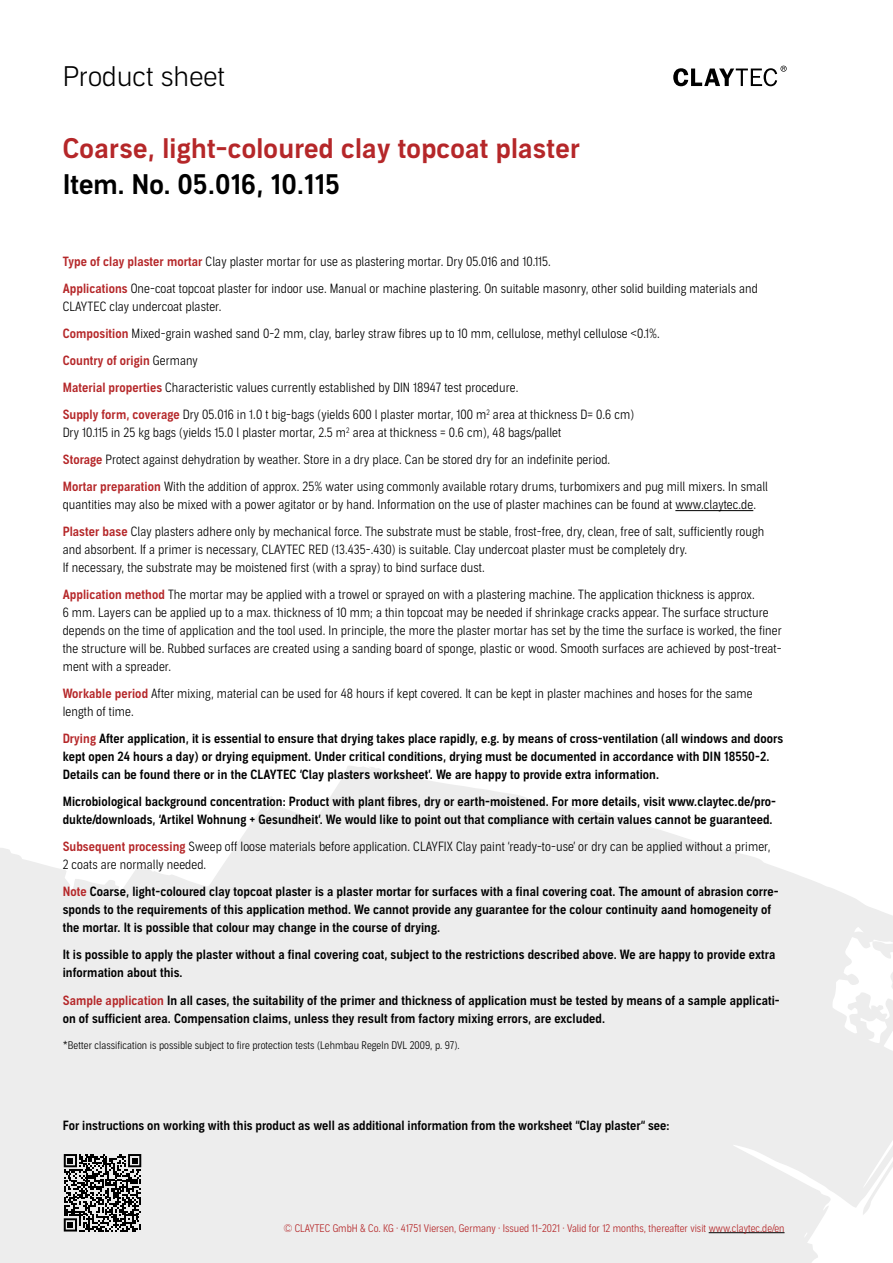
<style>
.page{position:relative;width:893px;height:1263px;background:#fff}
.page>*{position:absolute;margin:0;border:0;box-sizing:border-box;transform-origin:0 0}
.t1{font:27px "Aago Sm";letter-spacing:.01em;color:#b52729}
.t2{font:27px "Aago Sm";letter-spacing:.01em;color:#000}
.t3{font:300 27px "Aago";color:#000}
.t4{font:300 12.75px/18px "Aago Condensed";letter-spacing:.005em;color:#000}
.t5{font:12.75px/18px "Aago Condensed Sm";letter-spacing:.005em;color:#000}
.t6{font:12.75px "Aago Condensed Sm";letter-spacing:.005em;color:#b52729}
.t7{font:300 10.5px "Aago Condensed";color:#b52729}
.t8{font:300 10.5px "Aago Condensed";letter-spacing:.005em;color:#000}
.s1{font-family:"Aago Condensed Sm";font-weight:400;color:#b52729}
.s2{font-family:"Aago Condensed";font-weight:300;color:#000}
.s3{color:#b52729}
</style>
<div class="page">
<svg style="left:0;top:766px;width:893px;height:496px;fill:#ededed"></svg>
<hr style="left:675px;top:510px;width:78px;height:1px;background:#000">
<hr style="left:709px;top:1232px;width:75px;height:1px;background:#000">
<svg style="left:673px;top:66px;width:114px;height:20px"></svg>
<svg style="left:64px;top:1154px;width:77px;height:77px;background:#6d6d6d"></svg>
<h1 class="t3" style="left:63px;top:61px;width:164px">Product sheet</h1>
<h1 class="t1" style="left:63px;top:133px;width:519px">Coarse, light-coloured clay topcoat plaster</h1>
<h1 class="t2" style="left:63px;top:169px;width:279px">Item. No. 05.016, 10.115</h1>
<p class="t4" style="left:63px;top:249px;width:697px;line-height:27px"><span class="s1">Type of clay plaster mortar</span> Clay plaster mortar for use as plastering mortar. Dry 05.016 and 10.115.<br><span class="s1">Applications</span> One-coat topcoat plaster for indoor use. Manual or machine plastering. On suitable masonry, other solid building materials and</p>
<p class="t4" style="left:63px;top:294px;width:599px;line-height:27px">CLAYTEC clay undercoat plaster.<br><span class="s1">Composition</span> Mixed-grain washed sand 0-2 mm, clay, barley straw fibres up to 10 mm, cellulose, methyl cellulose &lt;0.1%.</p>
<p class="t6" style="left:63px;top:353px;width:137px">Country of origin <span class="s2">Germany</span></p>
<p class="t4" style="left:63px;top:375px;width:573px;line-height:27px"><span class="s1">Material properties</span> Characteristic values currently established by DIN 18947 test procedure.<br><span class="s1">Supply form, coverage</span> Dry 05.016 in 1.0 t big-bags (yields 600 l plaster mortar, 100 m<sup>2</sup> area at thickness D= 0.6 cm)</p>
<p class="t4" style="left:63px;top:420px;width:707px;line-height:27px">Dry 10.115 in 25 kg bags (yields 15.0 l plaster mortar, 2.5 m<sup>2</sup> area at thickness = 0.6 cm), 48 bags/pallet<br><span class="s1">Storage</span> Protect against dehydration by weather. Store in a dry place. Can be stored dry for an indefinite period.<br><span class="s1">Mortar preparation</span> With the addition of approx. 25% water using commonly available rotary drums, turbomixers and pug mill mixers. In small</p>
<p class="t4" style="left:63px;top:492px;width:703px;line-height:27px">quantities may also be mixed with a power agitator or by hand. Information on the use of plaster machines can be found at www.claytec.de.<br><span class="s1">Plaster base</span> Clay plasters adhere only by mechanical force. The substrate must be stable, frost-free, dry, clean, free of salt, sufficiently rough</p>
<p class="t4" style="left:63px;top:541px;width:626px">and absorbent. If a primer is necessary, CLAYTEC RED (13.435-.430) is suitable. Clay undercoat plaster must be completely dry.<br>If necessary, the substrate may be moistened first (with a spray) to bind surface dust.</p>
<p class="t4" style="left:63px;top:586px;width:721px"><span class="s1">Application method</span> The mortar may be applied with a trowel or sprayed on with a plastering machine. The application thickness is approx.<br>6 mm. Layers can be applied up to a max. thickness of 10 mm; a thin topcoat may be needed if shrinkage cracks appear. The surface structure depends on the time of application and the tool used. In principle, the more the plaster mortar has set by the time the surface is worked, the finer the structure will be. Rubbed surfaces are created using a sanding board of sponge, plastic or wood. Smooth surfaces are achieved by post-treat&shy;ment with a spreader.</p>
<p class="t4" style="left:63px;top:685px;width:691px"><span class="s1">Workable period</span> After mixing, material can be used for 48 hours if kept covered. It can be kept in plaster machines and hoses for the same length of time.</p>
<p class="t5" style="left:63px;top:730px;width:722px"><span class="s3">Drying</span> After application, it is essential to ensure that drying takes place rapidly, e.g. by means of cross-ventilation (all windows and doors kept open 24 hours a day) or drying equipment. Under critical conditions, drying must be documented in accordance with DIN 18550-2.<br>Details can be found there or in the CLAYTEC ‘Clay plasters worksheet’. We are happy to provide extra information.</p>
<p class="t5" style="left:63px;top:793px;width:715px">Microbiological background concentration: Product with plant fibres, dry or earth-moistened. For more details, visit www.claytec.de/pro&shy;dukte/downloads, ‘Artikel Wohnung + Gesundheit’. We would like to point out that compliance with certain values cannot be guaranteed.</p>
<p class="t4" style="left:63px;top:838px;width:709px"><span class="s1">Subsequent processing</span> Sweep off loose materials before application. CLAYFIX Clay paint ‘ready-to-use’ or dry can be applied without a primer,<br>2 coats are normally needed.</p>
<p class="t5" style="left:63px;top:883px;width:717px"><span class="s3">Note</span> Coarse, light-coloured clay topcoat plaster is a plaster mortar for surfaces with a final covering coat. The amount of abrasion corre&shy;sponds to the requirements of this application method. We cannot provide any guarantee for the colour continuity aand homogeneity of the mortar. It is possible that colour may change in the course of drying.</p>
<p class="t5" style="left:63px;top:946px;width:714px">It is possible to apply the plaster without a final covering coat, subject to the restrictions described above. We are happy to provide extra information about this.</p>
<p class="t5" style="left:63px;top:991px;width:719px"><span class="s3">Sample application</span> In all cases, the suitability of the primer and thickness of application must be tested by means of a sample applicati&shy;on of sufficient area. Compensation claims, unless they result from factory mixing errors, are excluded.</p>
<p class="t8" style="left:63px;top:1040px;width:398px">*Better classification is possible subject to fire protection tests (Lehmbau Regeln DVL 2009, p. 97).</p>
<p class="t5" style="left:63px;top:1117px;width:608px">For instructions on working with this product as well as additional information from the worksheet “Clay plaster“ see:</p>
<p class="t7" style="left:284px;top:1222px;width:502px">© CLAYTEC GmbH &amp; Co. KG · 41751 Viersen, Germany · Issued 11-2021 · Valid for 12 months, thereafter visit www.claytec.de/en</p>
</div>
